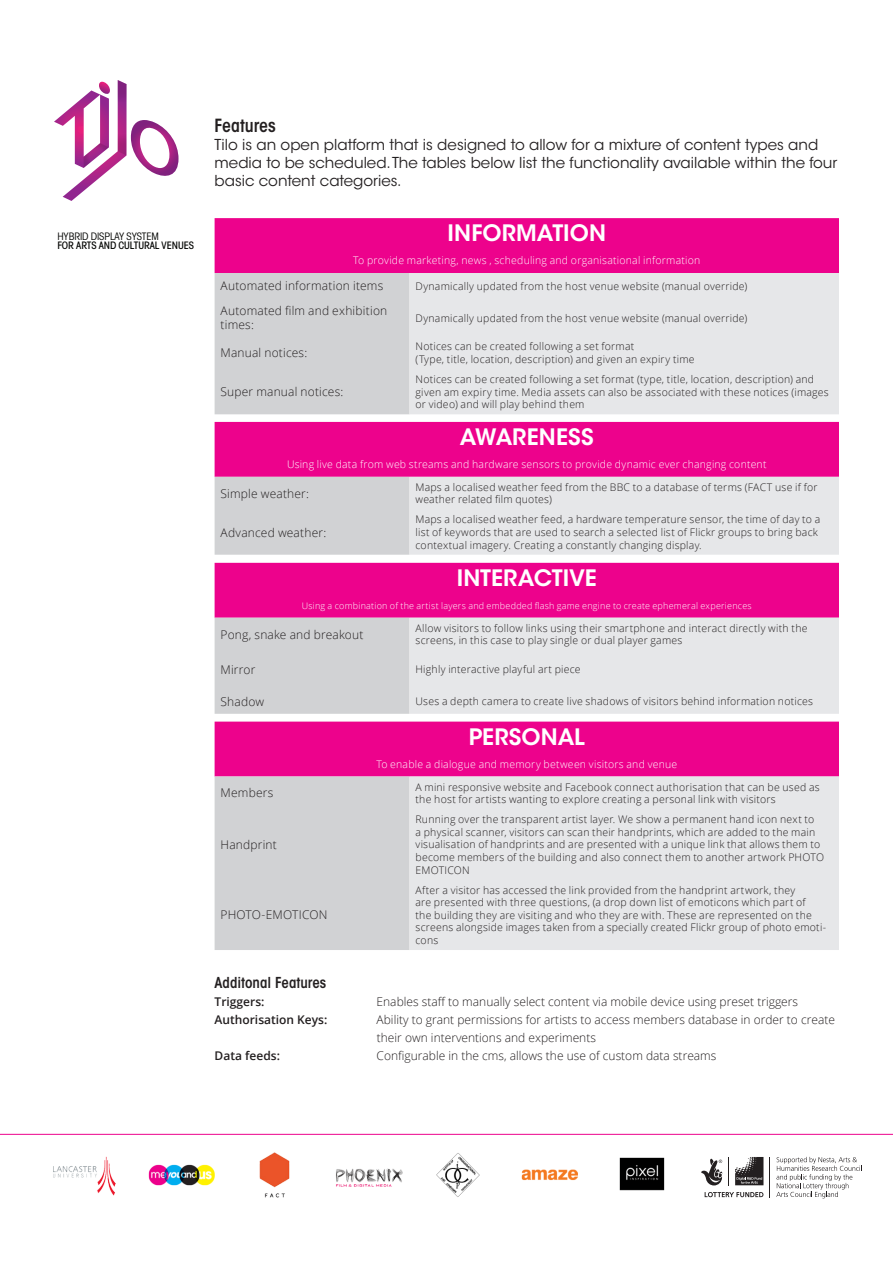
<style>
.page{position:relative;width:893px;height:1263px;background:#fff}
.page>*{position:absolute;margin:0;border:0;box-sizing:border-box;transform-origin:0 0}
.Price{font:600 22.5px "ITC Avant Garde Std";letter-spacing:.005em;color:#fff}
.t1{font:600 condensed 18px "ITC Avant Garde Std";color:#231f20}
.t2{font:15px/18px "ITC Avant Garde Std";color:#231f20}
.t3{font:600 condensed 15px "ITC Avant Garde Std";color:#231f20}
.Body_Text{font:300 12px/14.4px "Open Sans";color:#231f20}
.t4{font:600 12px "Open Sans";color:#231f20}
.Body_Text-2{font:300 10.5px/12.6px "Open Sans";letter-spacing:.02em;color:#231f20}
.Abstract{font:300 10.5px "Open Sans";letter-spacing:.02em;color:#fff}
.t5{font:500 condensed 10.35px/9.1px "Avant Garde LT";letter-spacing:-.01em;color:#040503}
.t6{font:500 condensed 9.75px/8.6px "Avant Garde LT";letter-spacing:-.01em;color:#040503}
.Abstract-2{font:300 9px "Open Sans";letter-spacing:.025em;color:#fff}
.s1{font-weight:400}
</style>
<div class="page">
<svg style="left:54px;top:80px;width:124px;height:121px"></svg>
<svg style="left:215px;top:218px;width:624px;height:196px;background:#e05eac"></svg>
<div style="left:410px;top:273px;width:429px;height:141px;background:#e6e7e9"></div>
<svg style="left:215px;top:422px;width:624px;height:133px;background:#e585be"></svg>
<svg style="left:215px;top:563px;width:624px;height:151px;background:#e490c3"></svg>
<svg style="left:215px;top:722px;width:624px;height:228px;background:#df6ab0"></svg>
<div style="left:410px;top:776px;width:429px;height:174px;background:#e6e7e9"></div>
<svg style="left:735px;top:1157px;width:28px;height:28px"></svg>
<svg style="left:719px;top:1192px;width:44px;height:5px"></svg>
<svg style="left:719px;top:1159px;width:3px;height:25px"></svg>
<svg style="left:728px;top:1157px;width:1px;height:28px"></svg>
<hr style="left:770px;top:1157px;width:1px;height:40px;background:#231f20">
<svg style="left:776px;top:1157px;width:86px;height:41px"></svg>
<img style="left:53px;top:1152px;width:666px;height:46px">
<hr style="left:0;top:1134px;width:893px;height:1px;background:#ed028c">
<p class="t1" style="left:215px;top:114px;width:63px">Features</p>
<p class="t2" style="left:215px;top:136px;width:624px">Tilo is an open platform that is designed to allow for a mixture of content types and media to be scheduled. The tables below list the functionality available within the four basic content categories.</p>
<p class="t6" style="left:183px;top:144px;width:131px"><span class="s1">HYBRID DISPLAY SYSTEM<br></span>FOR ARTS AND CULTURAL VENUES</p>
<p class="t5" style="left:57px;top:231px;width:138px"><span class="s1">HYBRID DISPLAY SYSTEM<br></span>FOR ARTS AND CULTURAL VENUES</p>
<p class="Price" style="left:448px;top:219px;width:160px">INFORMATION</p>
<p class="Abstract" style="left:353px;top:253px;width:349px">To provide marketing, news , scheduling and organisational information</p>
<p class="Body_Text" style="left:221px;top:278px;width:164px">Automated information items</p>
<p class="Body_Text-2" style="left:416px;top:279px;width:333px">Dynamically updated from the host venue website (manual override)</p>
<p class="Body_Text" style="left:221px;top:303px;width:168px">Automated film and exhibition times:</p>
<p class="Body_Text-2" style="left:416px;top:311px;width:333px">Dynamically updated from the host venue website (manual override)</p>
<p class="Body_Text" style="left:221px;top:345px;width:88px">Manual notices:</p>
<p class="Body_Text-2" style="left:416px;top:340px;width:220px">Notices can be created following a set format</p>
<p class="Body_Text-2" style="left:416px;top:353px;width:281px">(Type, title, location, description) and given an expiry time</p>
<p class="Body_Text" style="left:221px;top:384px;width:124px">Super manual notices:</p>
<p class="Body_Text-2" style="left:416px;top:373px;width:415px">Notices can be created following a set format (type, title, location, description) and given am expiry time. Media assets can also be associated with these notices (images or video) and will play behind them</p>
<p class="Price" style="left:460px;top:423px;width:136px">AWARENESS</p>
<p class="Abstract" style="left:287px;top:457px;width:481px">Using live data from web streams and hardware sensors to provide dynamic ever changing content</p>
<p class="Body_Text" style="left:221px;top:486px;width:90px">Simple weather:</p>
<p class="Body_Text-2" style="left:416px;top:480px;width:403px">Maps a localised weather feed from the BBC to a database of terms (FACT use if for weather related film quotes)</p>
<p class="Body_Text" style="left:221px;top:525px;width:107px">Advanced weather:</p>
<p class="Body_Text-2" style="left:416px;top:513px;width:406px">Maps a localised weather feed, a hardware temperature sensor, the time of day to a list of keywords that are used to search a selected list of Flickr groups to bring back contextual imagery. Creating a constantly changing display.</p>
<p class="Price" style="left:457px;top:564px;width:142px">INTERACTIVE</p>
<p class="Abstract-2" style="left:302px;top:599px;width:451px">Using a combination of the artist layers and embedded flash game engine to create ephemeral experiences</p>
<p class="Body_Text" style="left:221px;top:627px;width:144px">Pong, snake and breakout</p>
<p class="Body_Text-2" style="left:416px;top:621px;width:393px">Allow visitors to follow links using their smartphone and interact directly with the screens, in this case to play single or dual player games</p>
<p class="Body_Text" style="left:221px;top:662px;width:36px">Mirror</p>
<p class="Body_Text-2" style="left:416px;top:663px;width:167px">Highly interactive playful art piece</p>
<p class="Body_Text" style="left:221px;top:694px;width:45px">Shadow</p>
<p class="Body_Text-2" style="left:416px;top:695px;width:399px">Uses a depth camera to create live shadows of visitors behind information notices</p>
<p class="Price" style="left:469px;top:722px;width:118px">PERSONAL</p>
<p class="Abstract" style="left:376px;top:757px;width:302px">To enable a dialogue and memory between visitors and venue</p>
<p class="Body_Text" style="left:221px;top:785px;width:54px">Members</p>
<p class="Body_Text-2" style="left:416px;top:780px;width:406px">A mini responsive website and Facebook connect authorisation that can be used as the host for artists wanting to explore creating a personal link with visitors</p>
<p class="Body_Text" style="left:221px;top:837px;width:58px">Handprint</p>
<p class="Body_Text-2" style="left:416px;top:813px;width:410px">Running over the transparent artist layer. We show a permanent hand icon next to<br>a physical scanner, visitors can scan their handprints, which are added to the main visualisation of handprints and are presented with a unique link that allows them to become members of the building and also connect them to another artwork PHOTO EMOTICON</p>
<p class="Body_Text" style="left:221px;top:907px;width:108px">PHOTO-EMOTICON</p>
<p class="Body_Text-2" style="left:416px;top:883px;width:412px">After a visitor has accessed the link provided from the handprint artwork, they<br>are presented with three questions, (a drop down list of emoticons which part of<br>the building they are visiting and who they are with. These are represented on the screens alongside images taken from a specially created Flickr group of photo emoti&shy;cons</p>
<p class="t3" style="left:215px;top:973px;width:113px">Additonal Features</p>
<p class="t4" style="left:215px;top:994px;width:51px">Triggers:</p>
<p class="Body_Text" style="left:377px;top:994px;width:423px">Enables staff to manually select content via mobile device using preset triggers</p>
<p class="t4" style="left:215px;top:1012px;width:114px">Authorisation Keys:</p>
<p class="Body_Text" style="left:377px;top:1010px;width:460px;line-height:18px">Ability to grant permissions for artists to access members database in order to create their own interventions and experiments</p>
<p class="t4" style="left:215px;top:1048px;width:67px">Data feeds:</p>
<p class="Body_Text" style="left:377px;top:1048px;width:341px">Configurable in the cms, allows the use of custom data streams</p>
</div>
